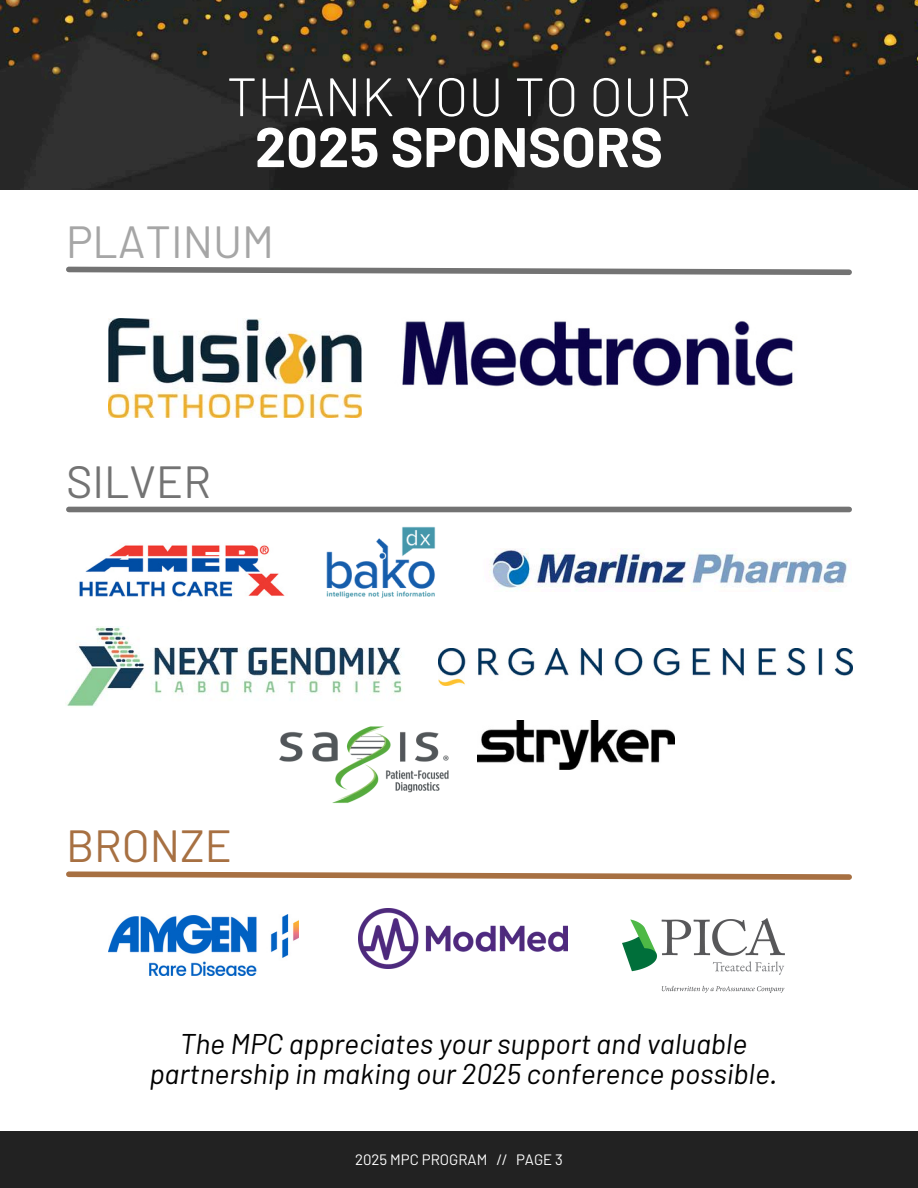
<style>
.page{position:relative;width:918px;height:1188px;background:#fff}
.page>*{position:absolute;margin:0;border:0;box-sizing:border-box;transform-origin:0 0}
.t1{font:700 55.8px "Barlow";color:#fff}
.t2{font:300 54px "Barlow";color:#fff}
.t3{font:45px "Barlow";color:#a6a6a6}
.t4{font:45px "Barlow";color:#737373}
.t5{font:45px "Barlow";color:#a77042}
.t6{font:italic 28.5px/30.3px "Barlow";color:#000;text-align:center}
.t7{font:15px "Barlow";color:#fff}
</style>
<div class="page">
<div style="left:0;top:1131px;width:918px;height:57px;background:#222"></div>
<img style="left:0;top:0;width:918px;height:189px">
<div style="left:69px;top:507px;width:780px;height:5px;background:#737373"></div>
<svg style="left:66px;top:871px;width:786px;height:9px"></svg>
<img style="left:478px;top:720px;width:196px;height:50px">
<svg style="left:66px;top:266px;width:786px;height:9px"></svg>
<img style="left:402px;top:321px;width:391px;height:66px">
<img style="left:489px;top:548px;width:358px;height:40px">
<img style="left:623px;top:918px;width:162px;height:75px">
<img style="left:327px;top:527px;width:109px;height:72px">
<img style="left:438px;top:649px;width:414px;height:37px">
<img style="left:79px;top:545px;width:206px;height:52px">
<img style="left:359px;top:908px;width:209px;height:61px">
<img style="left:109px;top:915px;width:190px;height:61px">
<img style="left:109px;top:319px;width:253px;height:99px">
<img style="left:279px;top:726px;width:170px;height:77px">
<img style="left:67px;top:627px;width:335px;height:80px">
<p class="t2" style="left:227px;top:62px;width:466px">THANK YOU TO OUR</p>
<h3 class="t1" style="left:255px;top:111px;width:410px">2025 SPONSORS</h3>
<p class="t3" style="left:66px;top:213px;width:210px">PLATINUM</p>
<h2 class="t4" style="left:66px;top:453px;width:146px">SILVER</h2>
<h1 class="t5" style="left:66px;top:817px;width:167px">BRONZE</h1>
<p class="t6" style="left:149px;top:1027px;width:629px">The MPC appreciates your support and valuable partnership in making our 2025 conference possible.</p>
<p class="t7" style="left:355px;top:1150px;width:209px">2025 MPC PROGRAM // PAGE 3</p>
</div>
